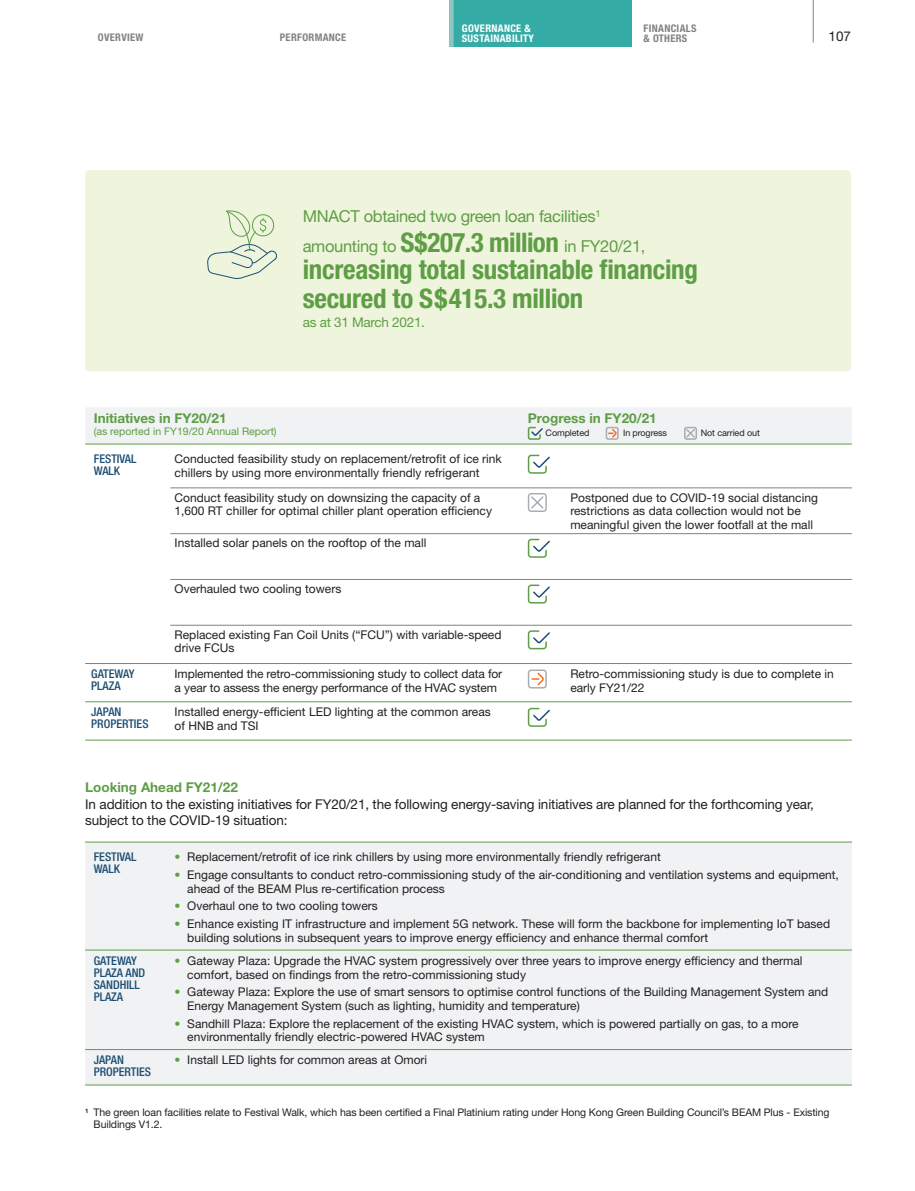
<style>
.page{position:relative;width:915px;height:1191px;background:#fff}
.page>*{position:absolute;margin:0;border:0;box-sizing:border-box;transform-origin:0 0}
.t1{font:700 condensed 27px/28.5px "Helvetica Neue LT Std";letter-spacing:-.01em;color:#5e9e45}
.t2{font:16.5px "Helvetica Neue LT Std";letter-spacing:-.02em;color:#5e9e45}
.t3{font:13.5px/16.5px "Helvetica Neue LT Std";letter-spacing:-.01em;color:#231f20}
.t4{font:700 13.5px "Helvetica Neue LT Std";color:#5e9e45}
.t5{font:13.5px "Helvetica Neue LT Std";letter-spacing:-.02em;color:#5e9e45}
.t6{font:12px/13.5px "Helvetica Neue LT Std";color:#231f20}
.t7{font:500 condensed 12px/12px "Helvetica Neue LT Std";color:#1c4e72}
.t8{font:10.5px/12px "Helvetica Neue LT Std";letter-spacing:-.01em;color:#231f20}
.t9{font:700 condensed 10.5px/9.8px "Helvetica Neue LT Std";letter-spacing:.03em;color:#808285}
.t10{font:10.5px "Helvetica Neue LT Std";color:#5e9e45}
.t11{font:700 condensed 10.5px/9.8px "Helvetica Neue LT Std";letter-spacing:.03em;color:#fff}
.t12{font:9px "Helvetica Neue LT Std";letter-spacing:-.01em;color:#231f20}
.s1{font-weight:700;font-stretch:condensed;font-size:27px}
.s2{color:#5e9e45}
</style>
<div class="page">
<div style="left:85px;top:842px;width:766px;height:242px;background:#f0f2f3"></div>
<hr style="left:85px;top:841px;width:766px;height:1px;background:#5e9e45">
<hr style="left:85px;top:1049px;width:766px;height:1px;background:#5e9e45">
<hr style="left:85px;top:1084px;width:766px;height:1px;background:#5e9e45">
<hr style="left:85px;top:949px;width:766px;height:1px;background:#5e9e45">
<hr style="left:85px;top:701px;width:766px;height:1px;background:#5e9e45">
<hr style="left:85px;top:739px;width:766px;height:1px;background:#5e9e45">
<hr style="left:85px;top:444px;width:766px;height:1px;background:#5e9e45">
<hr style="left:170px;top:487px;width:345px;height:1px;background:#808285">
<hr style="left:170px;top:533px;width:345px;height:1px;background:#808285">
<hr style="left:515px;top:487px;width:336px;height:1px;background:#808285">
<hr style="left:515px;top:533px;width:336px;height:1px;background:#808285">
<hr style="left:170px;top:579px;width:345px;height:1px;background:#808285">
<hr style="left:170px;top:625px;width:345px;height:1px;background:#808285">
<hr style="left:515px;top:579px;width:336px;height:1px;background:#808285">
<hr style="left:515px;top:625px;width:336px;height:1px;background:#808285">
<hr style="left:85px;top:663px;width:766px;height:1px;background:#5e9e45">
<div style="left:85px;top:407px;width:766px;height:37px;background:#f0f2f3"></div>
<svg style="left:527px;top:454px;width:23px;height:20px"></svg>
<div style="left:527px;top:493px;width:19px;height:19px;border:2px solid #a8adb0;border-radius:3px"></div>
<svg style="left:529px;top:495px;width:15px;height:15px"></svg>
<svg style="left:527px;top:538px;width:23px;height:20px"></svg>
<svg style="left:527px;top:584px;width:23px;height:20px"></svg>
<svg style="left:527px;top:630px;width:23px;height:20px"></svg>
<div style="left:527px;top:669px;width:19px;height:19px;border:2px solid #a8adb0;border-radius:3px"></div>
<svg style="left:532px;top:671px;width:13px;height:15px"></svg>
<svg style="left:527px;top:707px;width:23px;height:20px"></svg>
<div style="left:85px;top:170px;width:765px;height:201px;background:#eff5dc;border-radius:4px"></div>
<svg style="left:207px;top:210px;width:70px;height:69px"></svg>
<div style="left:252px;top:214px;width:22px;height:22px;border:1px solid #5e9e45;border-radius:50%"></div>
<div style="left:449px;top:0;width:182px;height:47px;background:#35aba5"></div>
<hr style="left:812px;top:0;width:1px;height:43px;background:#808285">
<hr style="left:449px;top:0;width:4px;height:47px;background:#8fc6c4">
<p class="t11" style="left:461px;top:24px;width:74px">GOVERNANCE &amp;<br>SUSTAINABILITY</p>
<p class="t9" style="left:643px;top:24px;width:54px">FINANCIALS &amp; OTHERS</p>
<p class="t9" style="left:98px;top:34px;width:47px">OVERVIEW</p>
<p class="t9" style="left:280px;top:34px;width:68px">PERFORMANCE</p>
<p class="t3" style="left:828px;top:29px;width:24px">107</p>
<h2 class="t2" style="left:302px;top:211px;width:299px">MNACT obtained two green loan facilities<sup>1</sup></h2>
<h1 class="t1" style="left:302px;top:258px;width:396px">increasing total sustainable financing secured to S$415.3 million</h1>
<h2 class="t2" style="left:302px;top:240px;width:344px">amounting to <span class="s1">S$207.3 million</span> in FY20/21,</h2>
<p class="t5" style="left:302px;top:317px;width:124px">as at 31 March 2021.</p>
<p class="t4" style="left:94px;top:414px;width:134px">Initiatives in FY20/21</p>
<p class="t10" style="left:94px;top:428px;width:184px">(as reported in FY19/20 Annual Report)</p>
<p class="t4" style="left:527px;top:414px;width:130px">Progress in FY20/21</p>
<p class="t12" style="left:545px;top:430px;width:45px">Completed</p>
<p class="t12" style="left:623px;top:430px;width:45px">In progress</p>
<p class="t12" style="left:700px;top:430px;width:61px">Not carried out</p>
<p class="t7" style="left:94px;top:454px;width:44px">FESTIVAL<br>WALK</p>
<p class="t6" style="left:174px;top:454px;width:328px">Conducted feasibility study on replacement/retrofit of ice rink chillers by using more environmentally friendly refrigerant</p>
<p class="t6" style="left:174px;top:492px;width:319px">Conduct feasibility study on downsizing the capacity of a<br>1,600 RT chiller for optimal chiller plant operation efficiency</p>
<p class="t6" style="left:570px;top:492px;width:249px">Postponed due to COVID-19 social distancing restrictions as data collection would not be meaningful given the lower footfall at the mall</p>
<p class="t6" style="left:174px;top:538px;width:253px">Installed solar panels on the rooftop of the mall</p>
<p class="t6" style="left:174px;top:583px;width:168px">Overhauled two cooling towers</p>
<p class="t6" style="left:174px;top:629px;width:328px">Replaced existing Fan Coil Units (“FCU”) with variable-speed drive FCUs</p>
<p class="t7" style="left:91px;top:669px;width:45px">GATEWAY<br>PLAZA</p>
<p class="t6" style="left:174px;top:668px;width:329px">Implemented the retro-commissioning study to collect data for a year to assess the energy performance of the HVAC system</p>
<p class="t6" style="left:570px;top:668px;width:265px">Retro-commissioning study is due to complete in early FY21/22</p>
<p class="t7" style="left:91px;top:707px;width:59px">JAPAN<br>PROPERTIES</p>
<p class="t6" style="left:174px;top:707px;width:317px">Installed energy-efficient LED lighting at the common areas of HNB and TSI</p>
<p class="t4" style="left:85px;top:782px;width:154px">Looking Ahead FY21/22</p>
<p class="t3" style="left:85px;top:797px;width:730px">In addition to the existing initiatives for FY20/21, the following energy-saving initiatives are planned for the forthcoming year, subject to the COVID-19 situation:</p>
<p class="t7" style="left:94px;top:852px;width:44px">FESTIVAL<br>WALK</p>
<p class="t6" style="left:174px;top:851px;width:487px"><span class="s2">•</span> Replacement/retrofit of ice rink chillers by using more environmentally friendly refrigerant</p>
<p class="t6" style="left:187px;top:869px;width:653px;text-indent:-13px"><span class="s2">•</span> Engage consultants to conduct retro-commissioning study of the air-conditioning and ventilation systems and equipment, ahead of the BEAM Plus re-certification process</p>
<p class="t6" style="left:174px;top:900px;width:205px"><span class="s2">•</span> Overhaul one to two cooling towers</p>
<p class="t6" style="left:187px;top:918px;width:644px;text-indent:-13px"><span class="s2">•</span> Enhance existing IT infrastructure and implement 5G network. These will form the backbone for implementing IoT based building solutions in subsequent years to improve energy efficiency and enhance thermal comfort</p>
<p class="t7" style="left:94px;top:956px;width:53px">GATEWAY<br>PLAZA AND<br>SANDHILL<br>PLAZA</p>
<p class="t6" style="left:187px;top:955px;width:616px;text-indent:-13px"><span class="s2">•</span> Gateway Plaza: Upgrade the HVAC system progressively over three years to improve energy efficiency and thermal comfort, based on findings from the retro-commissioning study</p>
<p class="t6" style="left:187px;top:986px;width:642px;text-indent:-13px"><span class="s2">•</span> Gateway Plaza: Explore the use of smart sensors to optimise control functions of the Building Management System and<br>Energy Management System (such as lighting, humidity and temperature)</p>
<p class="t6" style="left:187px;top:1018px;width:612px;text-indent:-13px"><span class="s2">•</span> Sandhill Plaza: Explore the replacement of the existing HVAC system, which is powered partially on gas, to a more environmentally friendly electric-powered HVAC system</p>
<p class="t7" style="left:94px;top:1055px;width:59px">JAPAN<br>PROPERTIES</p>
<p class="t6" style="left:174px;top:1055px;width:254px"><span class="s2">•</span> Install LED lights for common areas at Omori</p>
<p class="t8" style="left:94px;top:1107px;width:737px;text-indent:-9px"><sup>1</sup> The green loan facilities relate to Festival Walk, which has been certified a Final Platinium rating under Hong Kong Green Building Council’s BEAM Plus - Existing<br>Buildings V1.2.</p>
</div>
